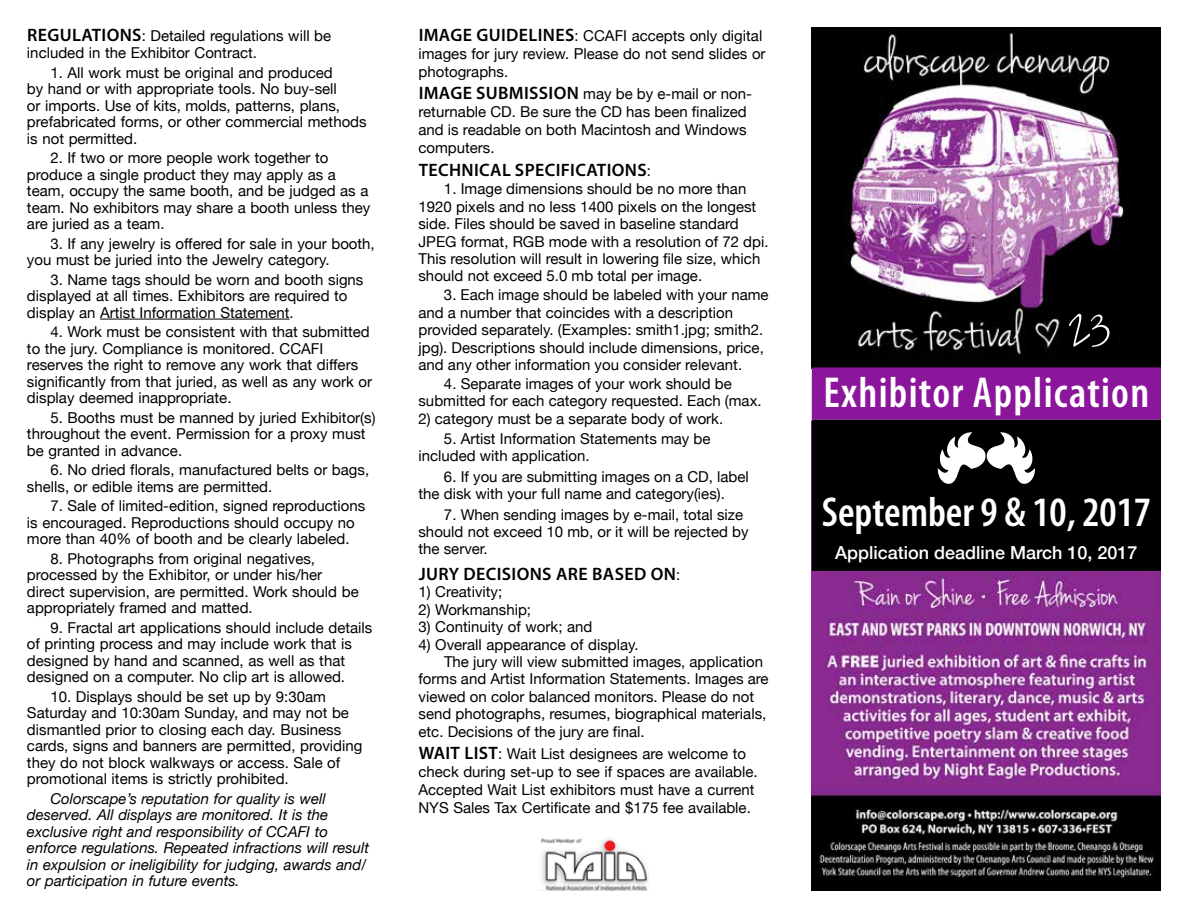
<style>
.page{position:relative;width:1188px;height:918px;background:#fff}
.page>*{position:absolute;margin:0;border:0;box-sizing:border-box;transform-origin:0 0}
.t1{font:54px "Jenna Sue";color:#fff}
.t2{font:600 condensed 43.5px "Myriad Pro";letter-spacing:.03em;color:#fff}
.t3{font:600 condensed 42px "Myriad Pro";color:#fff}
.t4{font:600 18px "Myriad Pro";letter-spacing:.02em;color:#000}
.t5{font:500 18px "Helvetica Neue";color:#fff}
.t6{font:15px/16.5px "Helvetica Neue";color:#000}
.t7{font:italic 15px/16.5px "Helvetica Neue";color:#000}
.s1{font-family:"Myriad Pro";font-weight:600;font-size:18px}
.s2{font-family:"Helvetica Neue";font-weight:400;font-size:15px}
</style>
<div class="page">
<hr style="left:100px;top:319px;width:190px;height:1px;background:#000">
<img style="left:538px;top:838px;width:111px;height:53px">
<img style="left:812px;top:27px;width:349px;height:341px">
<img style="left:812px;top:571px;width:349px;height:320px">
<div style="left:812px;top:368px;width:349px;height:52px;background:#8b169c;border:2px solid #8b169c"></div>
<div style="left:1071px;top:304px;width:45px;height:51px;background:#000"></div>
<div style="left:1070px;top:303px;width:47px;height:53px;border:2px solid #000"></div>
<div style="left:813px;top:420px;width:347px;height:150px;background:#000"></div>
<div style="left:812px;top:420px;width:349px;height:151px;border:2px solid #000"></div>
<svg style="left:938px;top:432px;width:97px;height:52px"></svg>
<div style="left:993px;top:438px;width:7px;height:7px;border:2px solid #000;border-radius:50%"></div>
<div style="left:982px;top:463px;width:9px;height:8px;background:#000;border-radius:50%"></div>
<div style="left:981px;top:463px;width:11px;height:9px;border:2px solid #000;border-radius:50%"></div>
<div style="left:977px;top:468px;width:20px;height:7px;background:#000;border-radius:50%"></div>
<div style="left:976px;top:467px;width:21px;height:9px;border:2px solid #000;border-radius:50%"></div>
<p class="t6" style="left:27px;top:28px;width:306px"><span class="s1">REGULATIONS</span>: Detailed regulations will be included in the Exhibitor Contract.</p>
<p class="t6" style="left:27px;top:65px;width:341px;text-indent:23px">1. All work must be original and produced<br>by hand or with appropriate tools. No buy-sell<br>or imports. Use of kits, molds, patterns, plans, prefabricated forms, or other commercial methods is not permitted.</p>
<p class="t6" style="left:27px;top:150px;width:345px;text-indent:23px">2. If two or more people work together to produce a single product they may apply as a team, occupy the same booth, and be judged as a team. No exhibitors may share a booth unless they are juried as a team.</p>
<p class="t6" style="left:27px;top:236px;width:349px;text-indent:23px">3. If any jewelry is offered for sale in your booth, you must be juried into the Jewelry category.</p>
<p class="t6" style="left:27px;top:272px;width:338px;text-indent:23px">3. Name tags should be worn and booth signs displayed at all times. Exhibitors are required to display an Artist Information Statement.</p>
<p class="t6" style="left:27px;top:324px;width:347px;text-indent:23px">4. Work must be consistent with that submitted to the jury. Compliance is monitored. CCAFI reserves the right to remove any work that differs significantly from that juried, as well as any work or display deemed inappropriate.</p>
<p class="t6" style="left:27px;top:410px;width:350px;text-indent:23px">5. Booths must be manned by juried Exhibitor(s) throughout the event. Permission for a proxy must be granted in advance.</p>
<p class="t6" style="left:27px;top:462px;width:344px;text-indent:23px">6. No dried florals, manufactured belts or bags, shells, or edible items are permitted.</p>
<p class="t6" style="left:27px;top:498px;width:340px;text-indent:23px">7. Sale of limited-edition, signed reproductions is encouraged. Reproductions should occupy no more than 40% of booth and be clearly labeled.</p>
<p class="t6" style="left:27px;top:551px;width:333px;text-indent:23px">8. Photographs from original negatives, processed by the Exhibitor, or under his/her direct supervision, are permitted. Work should be appropriately framed and matted.</p>
<p class="t6" style="left:27px;top:620px;width:347px;text-indent:23px">9. Fractal art applications should include details of printing process and may include work that is designed by hand and scanned, as well as that designed on a computer. No clip art is allowed.</p>
<p class="t6" style="left:27px;top:689px;width:337px;text-indent:23px">10. Displays should be set up by 9:30am Saturday and 10:30am Sunday, and may not be dismantled prior to closing each day. Business cards, signs and banners are permitted, providing they do not block walkways or access. Sale of promotional items is strictly prohibited.</p>
<p class="t7" style="left:27px;top:791px;width:344px;text-indent:23px">Colorscape’s reputation for quality is well deserved. All displays are monitored. It is the exclusive right and responsibility of CCAFI to enforce regulations. Repeated infractions will result in expulsion or ineligibility for judging, awards and/ or participation in future events.</p>
<p class="t6" style="left:419px;top:27px;width:349px;line-height:18px;text-indent:58px"><span class="s1">GUIDELINES</span>: CCAFI accepts only digital images for jury review. Please do not send slides or photographs.</p>
<p class="t6" style="left:419px;top:86px;width:335px;line-height:18px"><span class="s1">IMAGE SUBMISSION</span> may be by e-mail or non&shy;returnable CD. Be sure the CD has been finalized and is readable on both Macintosh and Windows computers.</p>
<p class="t4" style="left:419px;top:158px;width:234px">TECHNICAL SPECIFICATIONS<span class="s2">:</span></p>
<p class="t6" style="left:418px;top:181px;width:352px;line-height:17.4px;text-indent:26px">1. Image dimensions should be no more than 1920 pixels and no less 1400 pixels on the longest side. Files should be saved in baseline standard JPEG format, RGB mode with a resolution of 72 dpi.<br>This resolution will result in lowering file size, which should not exceed 5.0 mb total per image.</p>
<p class="t6" style="left:418px;top:287px;width:352px;line-height:17.4px;text-indent:26px">3. Each image should be labeled with your name and a number that coincides with a description provided separately. (Examples: smith1.jpg; smith2. jpg). Descriptions should include dimensions, price, and any other information you consider relevant.</p>
<p class="t6" style="left:418px;top:376px;width:345px;line-height:17.4px;text-align:center">4. Separate images of your work should be submitted for each category requested. Each (max.</p>
<p class="t6" style="left:418px;top:411px;width:306px">2) category must be a separate body of work.</p>
<p class="t6" style="left:418px;top:431px;width:293px;line-height:17.4px;text-indent:26px">5. Artist Information Statements may be included with application.</p>
<p class="t6" style="left:418px;top:469px;width:332px;line-height:17.4px;text-indent:26px">6. If you are submitting images on a CD, label the disk with your full name and category(ies).</p>
<p class="t6" style="left:418px;top:506px;width:332px;line-height:17.4px;text-indent:26px">7. When sending images by e-mail, total size should not exceed 10 mb, or it will be rejected by the server.</p>
<p class="t4" style="left:419px;top:562px;width:263px">JURY DECISIONS ARE BASED ON<span class="s2">:</span></p>
<p class="t6" style="left:419px;top:585px;width:85px">1) Creativity;</p>
<p class="t6" style="left:419px;top:602px;width:114px">2) Workmanship;</p>
<p class="t6" style="left:419px;top:619px;width:175px">3) Continuity of work; and</p>
<p class="t6" style="left:419px;top:637px;width:222px">4) Overall appearance of display.</p>
<p class="t6" style="left:444px;top:654px;width:321px">The jury will view submitted images, application</p>
<p class="t6" style="left:419px;top:672px;width:352px">forms and Artist Information Statements. Images are</p>
<p class="t6" style="left:419px;top:689px;width:337px">viewed on color balanced monitors. Please do not</p>
<p class="t6" style="left:419px;top:706px;width:349px">send photographs, resumes, biographical materials,</p>
<p class="t6" style="left:419px;top:724px;width:228px">etc. Decisions of the jury are final.</p>
<p class="t6" style="left:419px;top:746px;width:341px;line-height:18px"><span class="s1">WAIT LIST</span>: Wait List designees are welcome to check during set-up to see if spaces are available.<br>Accepted Wait List exhibitors must have a current NYS Sales Tax Certificate and $175 fee available.</p>
<p class="t4" style="left:419px;top:23px;width:32px">IMAGE</p>
<h1 class="t1" style="left:1070px;top:299px;width:42px">23</h1>
<h2 class="t2" style="left:823px;top:366px;width:327px">Exhibitor Application</h2>
<h3 class="t3" style="left:822px;top:486px;width:331px">September 9 &amp; 10, 2017</h3>
<p class="t5" style="left:835px;top:538px;width:304px">Application deadline March 10, 2017</p>
</div>
